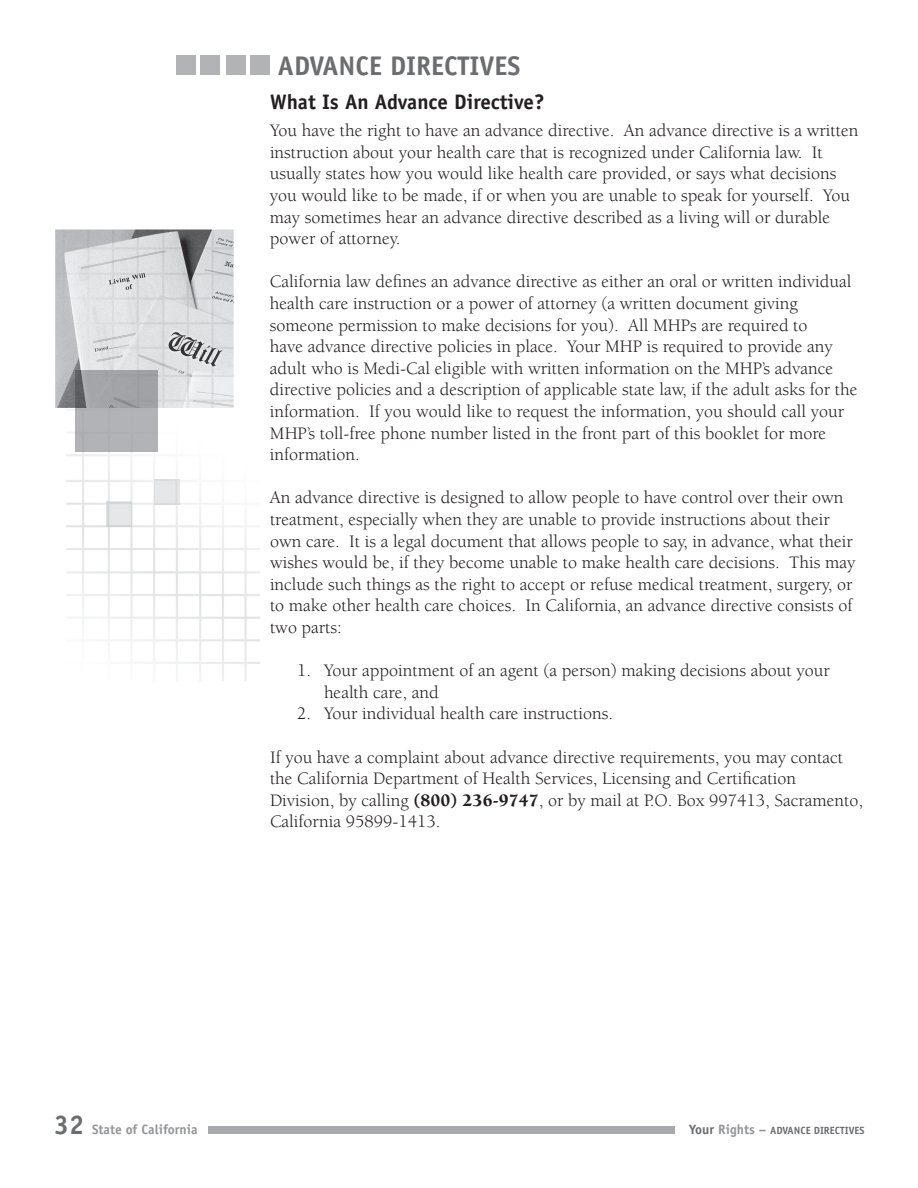
<style>
.page{position:relative;width:918px;height:1188px;background:#fff}
.page>*{position:absolute;margin:0;border:0;box-sizing:border-box;transform-origin:0 0}
.t1{font:700 27px "Officina Sans";color:#6c6d70}
.t2{font:700 21px "Officina Sans";color:#231f20}
.t3{font:18px/21.6px "Berkeley";color:#231f20}
.t4{font:700 13.5px "Officina Sans";color:#939598}
.t5{font:700 10.5px "Officina Sans";color:#6c6d70}
.s1{font-weight:900}
.s2{font-size:27px;color:#6c6d70}
.s3{font-size:13.5px}
.s4{font-size:13.5px;color:#939598}
</style>
<div class="page">
<img style="left:66px;top:432px;width:194px;height:249px">
<div style="left:250px;top:55px;width:20px;height:20px;background:#b2b3b7"></div>
<div style="left:226px;top:55px;width:19px;height:20px;background:#b2b3b7"></div>
<div style="left:201px;top:55px;width:19px;height:20px;background:#b2b3b7"></div>
<div style="left:176px;top:55px;width:20px;height:20px;background:#b2b3b7"></div>
<div style="left:208px;top:1126px;width:467px;height:8px;background:#a8a9ad"></div>
<img style="left:55px;top:230px;width:179px;height:178px">
<img style="left:155px;top:479px;width:25px;height:25px">
<img style="left:107px;top:502px;width:25px;height:24px">
<img style="left:75px;top:370px;width:83px;height:82px">
<h1 class="t1" style="left:278px;top:49px;width:244px">ADVANCE DIRECTIVES</h1>
<p class="t2" style="left:270px;top:89px;width:276px">What Is An Advance Directive?</p>
<p class="t3" style="left:270px;top:120px;width:590px">You have the right to have an advance directive. An advance directive is a written instruction about your health care that is recognized under California law. It usually states how you would like health care provided, or says what decisions you would like to be made, if or when you are unable to speak for yourself. You may sometimes hear an advance directive described as a living will or durable power of attorney.</p>
<p class="t3" style="left:270px;top:271px;width:589px">California law defines an advance directive as either an oral or written individual health care instruction or a power of attorney (a written document giving someone permission to make decisions for you). All MHPs are required to<br>have advance directive policies in place. Your MHP is required to provide any adult who is Medi-Cal eligible with written information on the MHP’s advance directive policies and a description of applicable state law, if the adult asks for the information. If you would like to request the information, you should call your MHP’s toll-free phone number listed in the front part of this booklet for more information.</p>
<p class="t3" style="left:270px;top:487px;width:587px">An advance directive is designed to allow people to have control over their own treatment, especially when they are unable to provide instructions about their own care. It is a legal document that allows people to say, in advance, what their wishes would be, if they become unable to make health care decisions. This may include such things as the right to accept or refuse medical treatment, surgery, or to make other health care choices. In California, an advance directive consists of two parts:</p>
<p class="t3" style="left:324px;top:660px;width:507px;text-indent:-27px">1. Your appointment of an agent (a person) making decisions about your health care, and</p>
<p class="t3" style="left:297px;top:703px;width:318px">2. Your individual health care instructions.</p>
<p class="t3" style="left:270px;top:747px;width:595px">If you have a complaint about advance directive requirements, you may contact the California Department of Health Services, Licensing and Certification Division, by calling <span class="s1">(800) 236-9747</span>, or by mail at P.O. Box 997413, Sacramento, California 95899-1413.</p>
<p class="t4" style="left:54px;top:1121px;width:145px"><span class="s2">32</span> State of California</p>
<p class="t5" style="left:689px;top:1124px;width:177px"><span class="s3">Your</span> <span class="s4">Rights –</span> ADVANCE DIRECTIVES</p>
</div>
